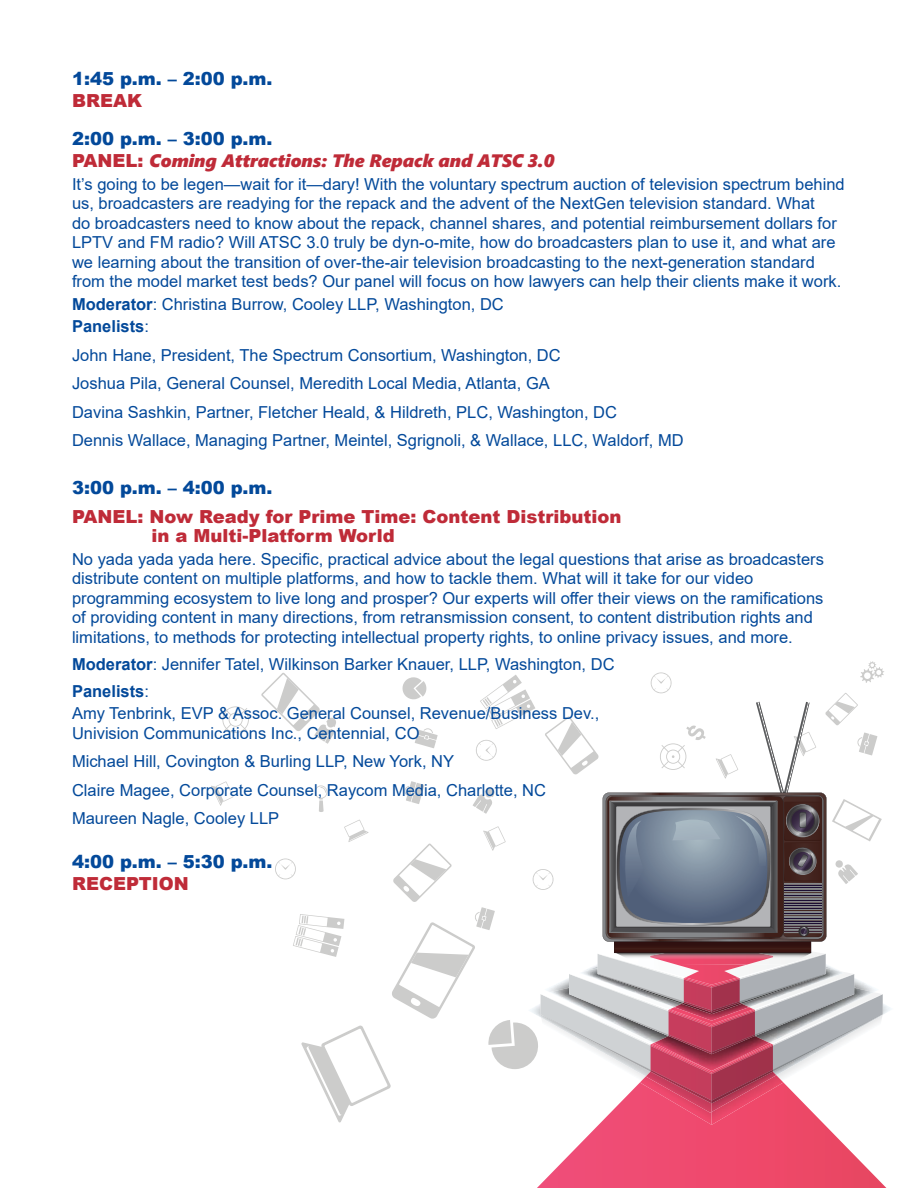
<style>
.page{position:relative;width:918px;height:1188px;background:#fff}
.page>*{position:absolute;margin:0;border:0;box-sizing:border-box;transform-origin:0 0}
.SESSION{font:900 18px/19.5px "Arial";color:#bf2b38}
.TIME{font:900 18px "Arial";color:#03499a}
.SESSION-2{font:italic 18px "Segoe UI Black";color:#bf2b38}
.Agenda_name_list{font:900 18px "Arial";color:#03499a}
.AGENDA_body{font:16.5px/19.5px "Arial";color:#03499a}
.Agenda_name_list-2{font:16.5px/19.5px "Arial";color:#03499a}
.BODY{font:16.5px "Arial";color:#03499a}
.Agenda_name_list-3{font:700 16.5px "Arial";color:#03499a}
.BODY-2{font:700 16.5px "Arial";color:#03499a}
.s1{font-family:"Arial";font-weight:900;font-style:normal}
.s2{font-weight:700}
.s3{font-weight:400}
</style>
<div class="page">
<svg style="left:222px;top:706px;width:27px;height:27px"></svg>
<svg style="left:211px;top:781px;width:23px;height:25px"></svg>
<svg style="left:261px;top:661px;width:625px;height:527px"></svg>
<p class="TIME" style="left:72px;top:65px;width:202px">1:45 p.m. – 2:00 p.m.</p>
<p class="SESSION" style="left:72px;top:91px;width:72px">BREAK</p>
<p class="TIME" style="left:72px;top:125px;width:202px">2:00 p.m. – 3:00 p.m.</p>
<p class="SESSION-2" style="left:72px;top:147px;width:484px"><span class="s1">PANEL:</span> Coming Attractions: The Repack and ATSC 3.0</p>
<p class="AGENDA_body" style="left:72px;top:174px;width:774px">It’s going to be legen—wait for it—dary! With the voluntary spectrum auction of television spectrum behind us, broadcasters are readying for the repack and the advent of the NextGen television standard. What<br>do broadcasters need to know about the repack, channel shares, and potential reimbursement dollars for LPTV and FM radio? Will ATSC 3.0 truly be dyn-o-mite, how do broadcasters plan to use it, and what are we learning about the transition of over-the-air television broadcasting to the next-generation standard from the model market test beds? Our panel will focus on how lawyers can help their clients make it work.</p>
<p class="AGENDA_body" style="left:72px;top:294px;width:433px"><span class="s2">Moderator</span>: Christina Burrow, Cooley LLP, Washington, DC</p>
<p class="Agenda_name_list-3" style="left:72px;top:315px;width:79px">Panelists<span class="s3">:</span></p>
<p class="Agenda_name_list-2" style="left:72px;top:345px;width:490px">John Hane, President, The Spectrum Consortium, Washington, DC</p>
<p class="Agenda_name_list-2" style="left:72px;top:374px;width:479px">Joshua Pila, General Counsel, Meredith Local Media, Atlanta, GA</p>
<p class="Agenda_name_list-2" style="left:72px;top:402px;width:547px">Davina Sashkin, Partner, Fletcher Heald, &amp; Hildreth, PLC, Washington, DC</p>
<p class="Agenda_name_list-2" style="left:72px;top:431px;width:613px">Dennis Wallace, Managing Partner, Meintel, Sgrignoli, &amp; Wallace, LLC, Waldorf, MD</p>
<p class="Agenda_name_list" style="left:72px;top:475px;width:202px">3:00 p.m. – 4:00 p.m.</p>
<p class="SESSION" style="left:152px;top:506px;width:471px;text-indent:-80px">PANEL: Now Ready for Prime Time: Content Distribution in a Multi-Platform World</p>
<p class="AGENDA_body" style="left:72px;top:549px;width:754px">No yada yada yada here. Specific, practical advice about the legal questions that arise as broadcasters distribute content on multiple platforms, and how to tackle them. What will it take for our video programming ecosystem to live long and prosper? Our experts will offer their views on the ramifications of providing content in many directions, from retransmission consent, to content distribution rights and limitations, to methods for protecting intellectual property rights, to online privacy issues, and more.</p>
<p class="BODY" style="left:72px;top:653px;width:544px"><span class="s2">Moderator</span>: Jennifer Tatel, Wilkinson Barker Knauer, LLP, Washington, DC</p>
<p class="BODY-2" style="left:72px;top:679px;width:79px">Panelists<span class="s3">:</span></p>
<p class="Agenda_name_list-2" style="left:72px;top:704px;width:529px">Amy Tenbrink, EVP &amp; Assoc. General Counsel, Revenue/Business Dev.,<br>Univision Communications Inc., Centennial, CO</p>
<p class="Agenda_name_list-2" style="left:72px;top:752px;width:384px">Michael Hill, Covington &amp; Burling LLP, New York, NY</p>
<p class="Agenda_name_list-2" style="left:72px;top:780px;width:476px">Claire Magee, Corporate Counsel, Raycom Media, Charlotte, NC</p>
<p class="Agenda_name_list-2" style="left:72px;top:809px;width:209px">Maureen Nagle, Cooley LLP</p>
<p class="TIME" style="left:72px;top:848px;width:202px">4:00 p.m. – 5:30 p.m.</p>
<p class="SESSION" style="left:72px;top:874px;width:118px">RECEPTION</p>
</div>
